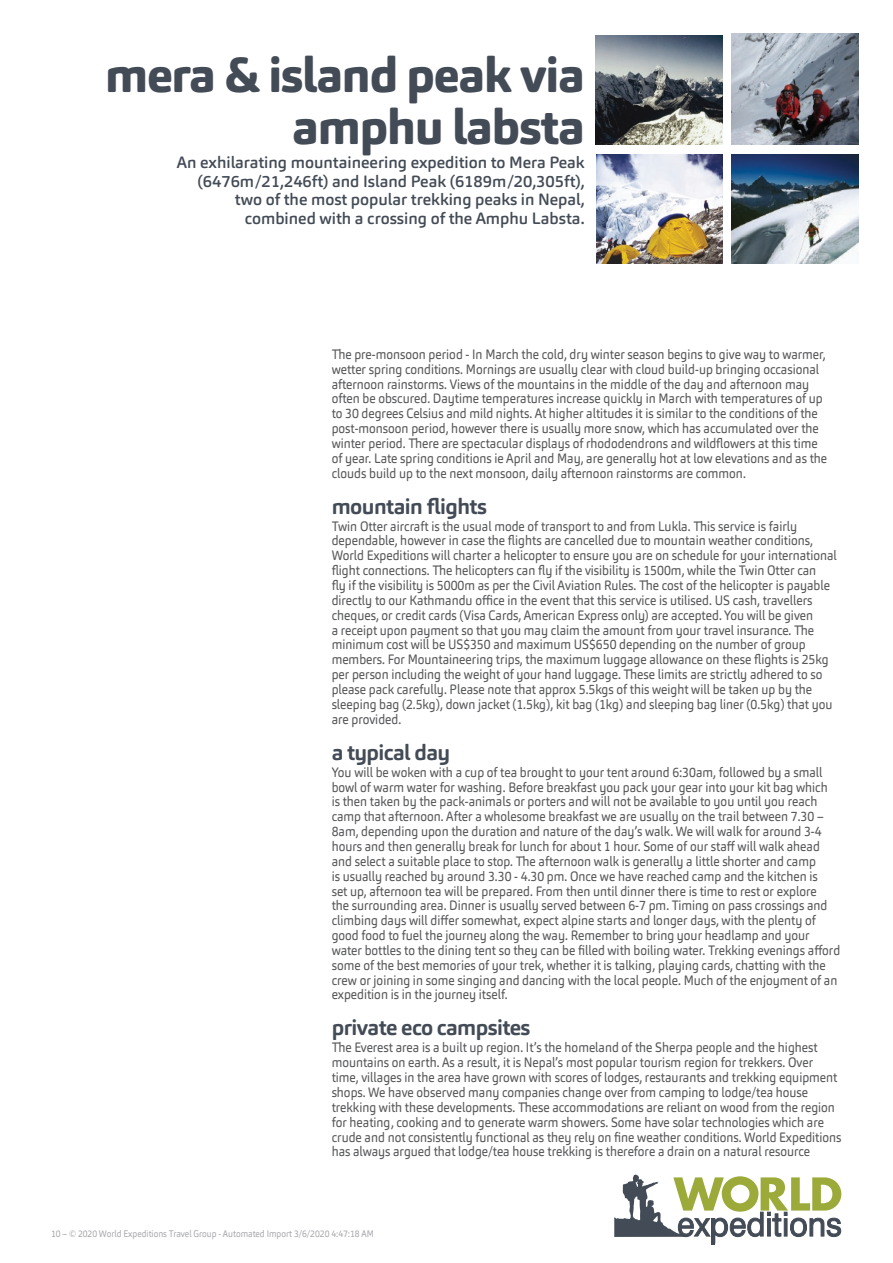
<style>
.page{position:relative;width:893px;height:1263px;background:#fff}
.page>*{position:absolute;margin:0;border:0;box-sizing:border-box;transform-origin:0 0}
.t1{font:800 48.6px/52.9px "Carnas";letter-spacing:-.025em;color:#434b56;text-align:right}
.t2{font:700 21.6px "Carnas";letter-spacing:-.025em;color:#434b56}
.t3{font:500 16.2px/18.9px "Carnas";color:#434b56;text-align:right}
.t4{font:13.5px/14.9px "Carnas";color:#57585a;scale:.9 1}
.t5{font:9.45px "Carnas";color:#a8a9ad;scale:.9 1}
</style>
<div class="page">
<svg style="left:614px;top:1174px;width:228px;height:71px"></svg>
<img style="left:595px;top:35px;width:128px;height:109px">
<img style="left:731px;top:34px;width:128px;height:110px">
<img style="left:597px;top:154px;width:126px;height:109px">
<img style="left:731px;top:154px;width:128px;height:109px">
<h1 class="t1" style="left:105px;top:48px;width:481px">mera &amp; island peak via amphu labsta</h1>
<p class="t3" style="left:177px;top:152px;width:409px">An exhilarating mountaineering expedition to Mera Peak (6476m/21,246ft) and Island Peak (6189m/20,305ft), two of the most popular trekking peaks in Nepal, combined with a crossing of the Amphu Labsta.</p>
<p class="t4" style="left:332px;top:347px;width:552px">The pre‑monsoon period ‑ In March the cold, dry winter season begins to give way to warmer, wetter spring conditions. Mornings are usually clear with cloud build‑up bringing occasional afternoon rainstorms. Views of the mountains in the middle of the day and afternoon may often be obscured. Daytime temperatures increase quickly in March with temperatures of up to 30 degrees Celsius and mild nights. At higher altitudes it is similar to the conditions of the post‑monsoon period, however there is usually more snow, which has accumulated over the winter period. There are spectacular displays of rhododendrons and wildflowers at this time of year. Late spring conditions ie April and May, are generally hot at low elevations and as the clouds build up to the next monsoon, daily afternoon rainstorms are common.</p>
<h2 class="t2" style="left:332px;top:492px;width:157px">mountain flights</h2>
<p class="t4" style="left:332px;top:518px;width:563px">Twin Otter aircraft is the usual mode of transport to and from Lukla. This service is fairly dependable, however in case the flights are cancelled due to mountain weather conditions, World Expeditions will charter a helicopter to ensure you are on schedule for your international flight connections. The helicopters can fly if the visibility is 1500m, while the Twin Otter can<br>fly if the visibility is 5000m as per the Civil Aviation Rules. The cost of the helicopter is payable directly to our Kathmandu office in the event that this service is utilised. US cash, travellers cheques, or credit cards (Visa Cards, American Express only) are accepted. You will be given<br>a receipt upon payment so that you may claim the amount from your travel insurance. The minimum cost will be US$350 and maximum US$650 depending on the number of group members. For Mountaineering trips, the maximum luggage allowance on these flights is 25kg per person including the weight of your hand luggage. These limits are strictly adhered to so please pack carefully. Please note that approx 5.5kgs of this weight will be taken up by the sleeping bag (2.5kg), down jacket (1.5kg), kit bag (1kg) and sleeping bag liner (0.5kg) that you are provided.</p>
<h2 class="t2" style="left:332px;top:738px;width:120px">a typical day</h2>
<p class="t4" style="left:332px;top:764px;width:566px">You will be woken with a cup of tea brought to your tent around 6:30am, followed by a small bowl of warm water for washing. Before breakfast you pack your gear into your kit bag which<br>is then taken by the pack‑animals or porters and will not be available to you until you reach camp that afternoon. After a wholesome breakfast we are usually on the trail between 7.30 – 8am, depending upon the duration and nature of the day’s walk. We will walk for around 3‑4 hours and then generally break for lunch for about 1 hour. Some of our staff will walk ahead and select a suitable place to stop. The afternoon walk is generally a little shorter and camp<br>is usually reached by around 3.30 ‑ 4.30 pm. Once we have reached camp and the kitchen is<br>set up, afternoon tea will be prepared. From then until dinner there is time to rest or explore<br>the surrounding area. Dinner is usually served between 6‑7 pm. Timing on pass crossings and climbing days will differ somewhat, expect alpine starts and longer days, with the plenty of good food to fuel the journey along the way. Remember to bring your headlamp and your water bottles to the dining tent so they can be filled with boiling water. Trekking evenings afford some of the best memories of your trek, whether it is talking, playing cards, chatting with the crew or joining in some singing and dancing with the local people. Much of the enjoyment of an expedition is in the journey itself.</p>
<h2 class="t2" style="left:332px;top:1014px;width:200px">private eco campsites</h2>
<p class="t4" style="left:332px;top:1040px;width:568px">The Everest area is a built up region. It’s the homeland of the Sherpa people and the highest mountains on earth. As a result, it is Nepal’s most popular tourism region for trekkers. Over time, villages in the area have grown with scores of lodges, restaurants and trekking equipment shops. We have observed many companies change over from camping to lodge/tea house trekking with these developments. These accommodations are reliant on wood from the region for heating, cooking and to generate warm showers. Some have solar technologies which are crude and not consistently functional as they rely on fine weather conditions. World Expeditions has always argued that lodge/tea house trekking is therefore a drain on a natural resource</p>
<p class="t5" style="left:51px;top:1227px;width:360px">10 – © 2020 World Expeditions Travel Group - Automated Import 3/6/2020 4:47:18 AM</p>
</div>
